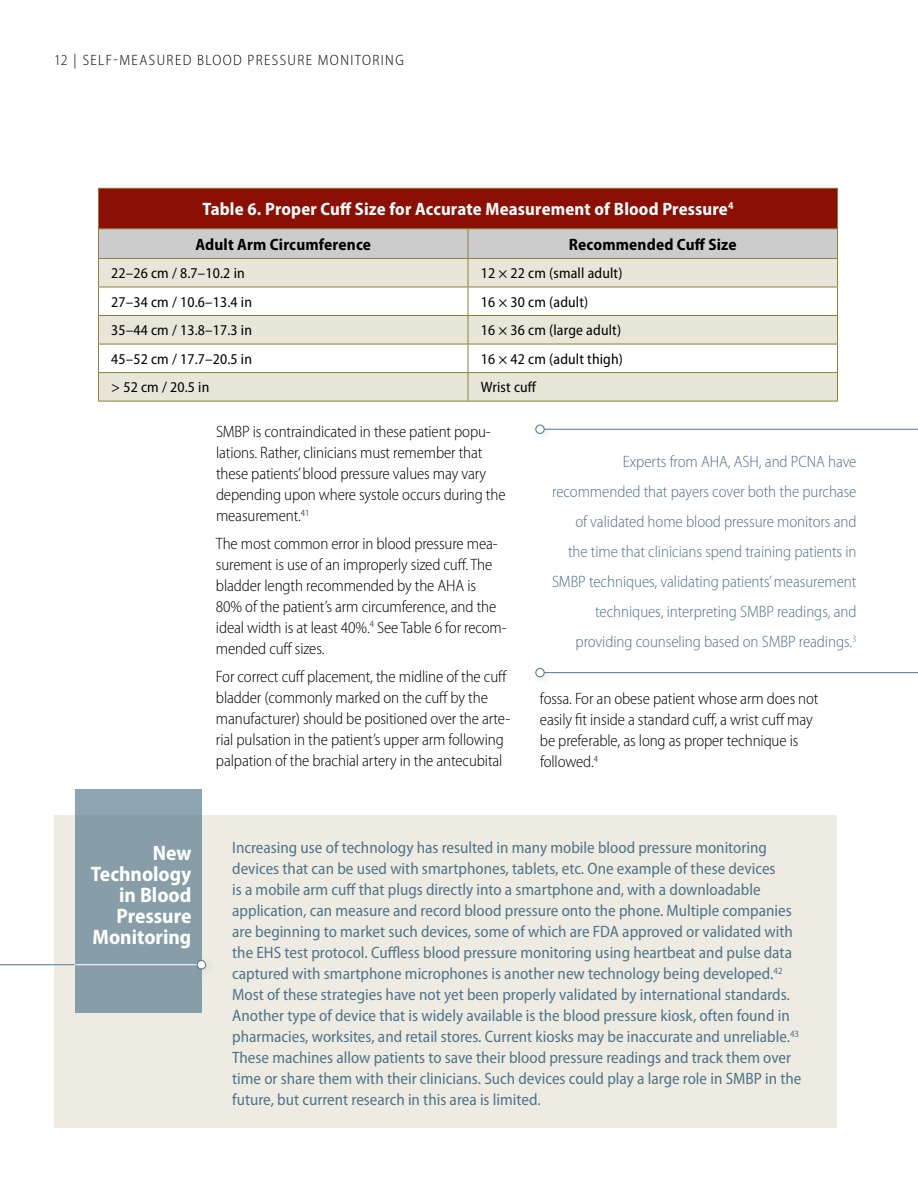
<style>
.page{position:relative;width:918px;height:1188px;background:#fff}
.page>*{position:absolute;margin:0;border:0;box-sizing:border-box;transform-origin:0 0}
.t1{font:700 semi-condensed 21px/21.1px "Myriad Pro";color:#fff;text-align:right}
.t2{font:700 semi-condensed 18px "Myriad Pro";letter-spacing:.01em;color:#fff}
.t3{font:semi-condensed 16.5px/21px "Myriad Pro";color:#50748a}
.t4{font:300 semi-condensed 16.5px/21px "Myriad Pro";letter-spacing:-.01em;color:#000}
.t5{font:300 semi-condensed 16.5px/30px "Myriad Pro";letter-spacing:-.005em;color:#50748a;text-align:right}
.t6{font:700 semi-condensed 16.5px "Myriad Pro";letter-spacing:.01em;color:#000}
.t7{font:semi-condensed 15px "Myriad Pro";letter-spacing:.01em;color:#000}
.t8{font:300 semi-condensed 15px "Myriad Pro";letter-spacing:.095em;color:#000}
</style>
<div class="page">
<div style="left:54px;top:815px;width:783px;height:313px;background:#eeece2"></div>
<div style="left:75px;top:790px;width:126px;height:223px;background:#879ea9"></div>
<hr style="left:0;top:964px;width:206px;height:1px;background:#fff">
<hr style="left:0;top:964px;width:75px;height:1px;background:#50748a">
<div style="left:192px;top:956px;width:23px;height:22px;background:#50748a;opacity:.2"></div>
<div style="left:197px;top:961px;width:9px;height:8px;background:#fff;border-radius:50%"></div>
<div style="left:197px;top:960px;width:9px;height:9px;border:1px solid #50748a;border-radius:50%"></div>
<div style="left:98px;top:188px;width:740px;height:41px;background:#8b0f04"></div>
<hr style="left:98px;top:188px;width:370px;height:1px;background:#8c813b">
<hr style="left:468px;top:188px;width:370px;height:1px;background:#8c813b">
<hr style="left:98px;top:228px;width:370px;height:1px;background:#8c813b">
<hr style="left:468px;top:228px;width:370px;height:1px;background:#8c813b">
<hr style="left:98px;top:401px;width:370px;height:1px;background:#8c813b">
<hr style="left:468px;top:401px;width:370px;height:1px;background:#8c813b">
<hr style="left:98px;top:189px;width:1px;height:39px;background:#8c813b">
<hr style="left:837px;top:189px;width:1px;height:39px;background:#8c813b">
<svg style="left:98px;top:229px;width:740px;height:172px"></svg>
<hr style="left:540px;top:429px;width:378px;height:1px;background:#50748a">
<div style="left:531px;top:420px;width:23px;height:23px;background:#50748a;opacity:.2"></div>
<div style="left:536px;top:425px;width:8px;height:8px;background:#fff;border-radius:50%"></div>
<div style="left:536px;top:425px;width:8px;height:9px;border:1px solid #50748a;border-radius:50%"></div>
<hr style="left:540px;top:672px;width:378px;height:1px;background:#50748a">
<div style="left:531px;top:663px;width:23px;height:23px;background:#50748a;opacity:.2"></div>
<div style="left:536px;top:668px;width:8px;height:9px;background:#fff;border-radius:50%"></div>
<div style="left:536px;top:668px;width:8px;height:9px;border:1px solid #50748a;border-radius:50%"></div>
<p class="t8" style="left:54px;top:52px;width:351px">12 | SELF-MEASURED BLOOD PRESSURE MONITORING</p>
<p class="t2" style="left:203px;top:199px;width:532px">Table 6. Proper Cuff Size for Accurate Measurement of Blood Pressure<sup>4</sup></p>
<p class="t6" style="left:195px;top:235px;width:177px">Adult Arm Circumference</p>
<p class="t6" style="left:569px;top:235px;width:169px">Recommended Cuff Size</p>
<p class="t7" style="left:111px;top:265px;width:135px">22–26 cm / 8.7–10.2 in</p>
<p class="t7" style="left:481px;top:265px;width:143px">12 × 22 cm (small adult)</p>
<p class="t7" style="left:111px;top:294px;width:142px">27–34 cm / 10.6–13.4 in</p>
<p class="t7" style="left:481px;top:294px;width:109px">16 × 30 cm (adult)</p>
<p class="t7" style="left:111px;top:322px;width:142px">35–44 cm / 13.8–17.3 in</p>
<p class="t7" style="left:481px;top:322px;width:142px">16 × 36 cm (large adult)</p>
<p class="t7" style="left:111px;top:351px;width:142px">45–52 cm / 17.7–20.5 in</p>
<p class="t7" style="left:481px;top:351px;width:144px">16 × 42 cm (adult thigh)</p>
<p class="t7" style="left:111px;top:379px;width:100px">&gt; 52 cm / 20.5 in</p>
<p class="t7" style="left:481px;top:379px;width:57px">Wrist cuff</p>
<p class="t4" style="left:216px;top:422px;width:291px">SMBP is contraindicated in these patient popu&shy;lations. Rather, clinicians must remember that these patients’ blood pressure values may vary depending upon where systole occurs during the measurement.<sup>41</sup></p>
<p class="t4" style="left:216px;top:533px;width:292px">The most common error in blood pressure mea&shy;surement is use of an improperly sized cuff. The bladder length recommended by the AHA is<br>80% of the patient’s arm circumference, and the ideal width is at least 40%.<sup>4</sup> See Table 6 for recom&shy;mended cuff sizes.</p>
<p class="t4" style="left:216px;top:666px;width:296px">For correct cuff placement, the midline of the cuff bladder (commonly marked on the cuff by the manufacturer) should be positioned over the arte&shy;rial pulsation in the patient’s upper arm following palpation of the brachial artery in the antecubital</p>
<p class="t5" style="left:552px;top:447px;width:306px">Experts from AHA, ASH, and PCNA have recommended that payers cover both the purchase of validated home blood pressure monitors and the time that clinicians spend training patients in SMBP techniques, validating patients’ measurement techniques, interpreting SMBP readings, and providing counseling based on SMBP readings.<sup>3</sup></p>
<p class="t4" style="left:540px;top:689px;width:280px">fossa. For an obese patient whose arm does not easily fit inside a standard cuff, a wrist cuff may be preferable, as long as proper technique is followed.<sup>4</sup></p>
<p class="t1" style="left:91px;top:842px;width:102px">New<br>Technology in Blood<br>Pressure<br>Monitoring</p>
<p class="t3" style="left:232px;top:838px;width:571px">Increasing use of technology has resulted in many mobile blood pressure monitoring devices that can be used with smartphones, tablets, etc. One example of these devices<br>is a mobile arm cuff that plugs directly into a smartphone and, with a downloadable application, can measure and record blood pressure onto the phone. Multiple companies are beginning to market such devices, some of which are FDA approved or validated with the EHS test protocol. Cuffless blood pressure monitoring using heartbeat and pulse data captured with smartphone microphones is another new technology being developed.<sup>42<br></sup>Most of these strategies have not yet been properly validated by international standards.<br>Another type of device that is widely available is the blood pressure kiosk, often found in pharmacies, worksites, and retail stores. Current kiosks may be inaccurate and unreliable.<sup>43<br></sup>These machines allow patients to save their blood pressure readings and track them over time or share them with their clinicians. Such devices could play a large role in SMBP in the future, but current research in this area is limited.</p>
</div>
